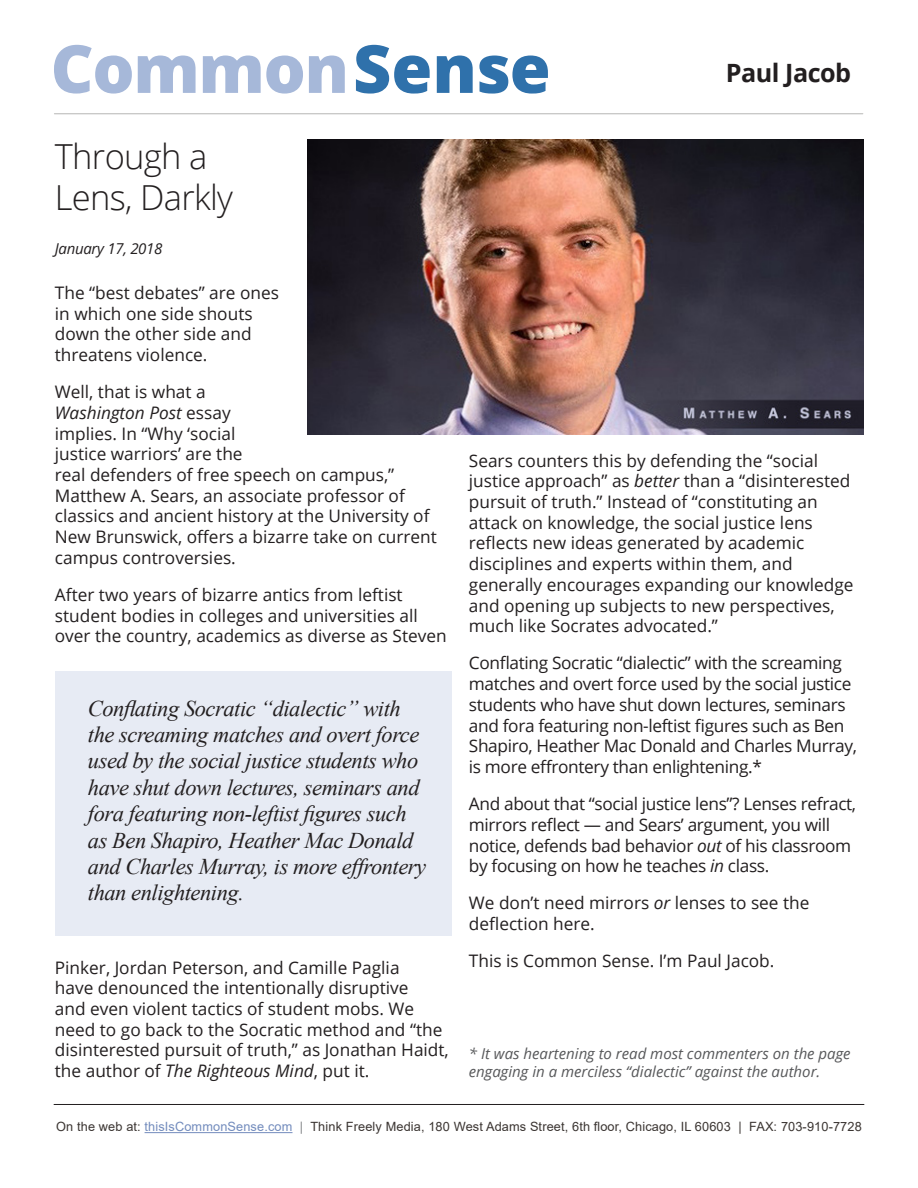
<style>
.page{position:relative;width:918px;height:1188px;background:#fff}
.page>*{position:absolute;margin:0;border:0;box-sizing:border-box;transform-origin:0 0}
.t1{font:800 66.45px "Open Sans";letter-spacing:-.02em;color:#a6b8d9}
.t2{font:300 34.5px/41.4px "Open Sans";letter-spacing:-.02em;color:#231f20}
.t3{font:700 25.2px "Open Sans";letter-spacing:-.02em;color:#231f20}
.t4{font:italic 22.5px/26.4px "Times New Roman";letter-spacing:-.02em;color:#231f20}
.t5{font:17.25px/20.7px "Open Sans";color:#231f20}
.t6{font:17.25px/20.7px "Open Sans";letter-spacing:-.02em;color:#231f20}
.t7{font:italic 15px/18px "Open Sans";color:#57585a}
.t8{font:italic 15px "Open Sans";letter-spacing:-.02em;color:#231f20}
.t9{font:12.75px "Arial";letter-spacing:.01em;color:#3b3532}
.s1{color:#2f71ab}
.s2{font-style:italic}
.s3{color:#738cbd}
.s4{color:#808285}
</style>
<div class="page">
<hr style="left:145px;top:1132px;width:148px;height:1px;background:#738cbd">
<img style="left:308px;top:139px;width:555px;height:295px">
<hr style="left:54px;top:1104px;width:810px;height:1px;background:#231f20">
<hr style="left:54px;top:114px;width:809px;height:1px;background:#b6b6b4">
<div style="left:55px;top:671px;width:397px;height:265px;background:#e7ebf4"></div>
<p class="t1" style="left:51px;top:18px;width:502px">Common<span class="s1">Sense</span></p>
<p class="t3" style="left:726px;top:55px;width:127px">Paul Jacob</p>
<p class="t2" style="left:55px;top:135px;width:180px">Through a<br>Lens, Darkly</p>
<p class="t8" style="left:55px;top:239px;width:109px">January 17, 2018</p>
<p class="t5" style="left:55px;top:282px;width:226px">The “best debates” are ones in which one side shouts down the other side and threatens violence.</p>
<p class="t5" style="left:55px;top:381px;width:384px">Well, that is what a<br><span class="s2">Washington Post</span> essay<br>implies. In “Why ‘social<br>justice warriors’ are the<br>real defenders of free speech on campus,” Matthew A. Sears, an associate professor of classics and ancient history at the University of New Brunswick, offers a bizarre take on current campus controversies.</p>
<p class="t5" style="left:55px;top:584px;width:393px">After two years of bizarre antics from leftist student bodies in colleges and universities all over the country, academics as diverse as Steven</p>
<p class="t4" style="left:88px;top:694px;width:340px">Conflating Socratic “dialectic” with the screaming matches and overt force used by the social justice students who have shut down lectures, seminars and fora featuring non-leftist figures such as Ben Shapiro, Heather Mac Donald and Charles Murray, is more effrontery than enlightening.</p>
<p class="t5" style="left:55px;top:957px;width:395px">Pinker, Jordan Peterson, and Camille Paglia<br>have denounced the intentionally disruptive<br>and even violent tactics of student mobs. We need to go back to the Socratic method and “the disinterested pursuit of truth,” as Jonathan Haidt, the author of <span class="s2">The Righteous Mind</span>, put it.</p>
<p class="t5" style="left:469px;top:450px;width:386px">Sears counters this by defending the “social justice approach” as <span class="s2">better</span> than a “disinterested pursuit of truth.” Instead of “constituting an attack on knowledge, the social justice lens reflects new ideas generated by academic disciplines and experts within them, and generally encourages expanding our knowledge and opening up subjects to new perspectives, much like Socrates advocated.”</p>
<p class="t6" style="left:469px;top:652px;width:390px">Conflating Socratic “dialectic” with the screaming matches and overt force used by the social justice students who have shut down lectures, seminars and fora featuring non-leftist figures such as Ben Shapiro, Heather Mac Donald and Charles Murray, is more effrontery than enlightening.*</p>
<p class="t6" style="left:469px;top:793px;width:389px">And about that “social justice lens”? Lenses refract, mirrors reflect — and Sears’ argument, you will notice, defends bad behavior <span class="s2">out</span> of his classroom by focusing on how he teaches <span class="s2">in</span> class.</p>
<p class="t5" style="left:469px;top:892px;width:342px">We don’t need mirrors <span class="s2">or</span> lenses to see the deflection here.</p>
<p class="t5" style="left:469px;top:950px;width:307px">This is Common Sense. I’m Paul Jacob.</p>
<p class="t7" style="left:469px;top:1044px;width:383px">* It was heartening to read most commenters on the page engaging in a merciless “dialectic” against the author.</p>
<p class="t9" style="left:56px;top:1118px;width:807px">On the web at: <span class="s3">thisIsCommonSense.com</span> <span class="s4">|</span> Think Freely Media, 180 West Adams Street, 6th floor, Chicago, IL 60603 | FAX: 703-910-7728</p>
</div>
